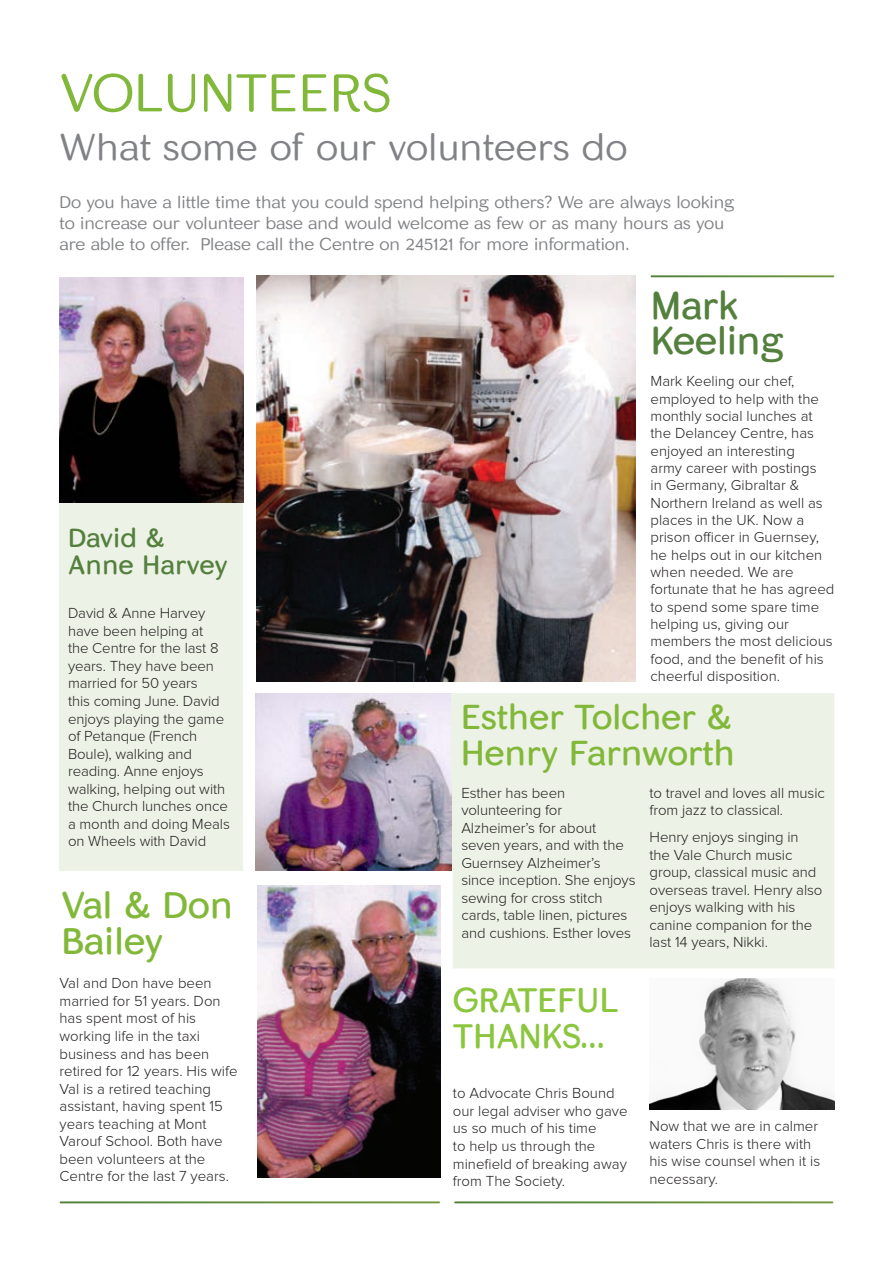
<style>
.page{position:relative;width:893px;height:1263px;background:#fff}
.page>*{position:absolute;margin:0;border:0;box-sizing:border-box;transform-origin:0 0}
.t1{font:51.6px "Skirt Lt";color:#82b83a}
.t2{font:37.5px/34.5px "Skirt Rg";letter-spacing:-.02em;color:#54803d}
.t3{font:36px "Skirt Lt";color:#808285}
.t4{font:36px/36px "Skirt Rg";letter-spacing:-.01em;color:#82b83a}
.t5{font:33.6px/36px "Skirt Rg";letter-spacing:-.01em;color:#82b83a}
.t6{font:33px/36px "Skirt Rg";letter-spacing:-.01em;color:#8bc63e}
.t7{font:25.5px/27px "Skirt Rg";color:#54803d}
.t8{font:16.5px/21px "Skirt Lt";letter-spacing:-.005em;color:#808285}
.t9{font:300 15px/17.5px "Proxima Nova";color:#231f20}
</style>
<div class="page">
<svg style="left:257px;top:693px;width:577px;height:275px;fill:#eef4e9"></svg>
<img style="left:256px;top:693px;width:195px;height:178px">
<div style="left:60px;top:321px;width:183px;height:550px;background:#ecf2e5"></div>
<img style="left:60px;top:277px;width:183px;height:226px">
<div style="left:451px;top:694px;width:382px;height:88px;background:#ecf2e5"></div>
<div style="left:453px;top:777px;width:380px;height:183px;background:#ecf2e5"></div>
<img style="left:256px;top:275px;width:379px;height:407px">
<img style="left:258px;top:885px;width:182px;height:293px">
<img style="left:649px;top:978px;width:185px;height:132px">
<h1 class="t1" style="left:60px;top:61px;width:333px">VOLUNTEERS</h1>
<h3 class="t3" style="left:60px;top:125px;width:570px">What some of our volunteers do</h3>
<p class="t8" style="left:60px;top:191px;width:676px">Do you have a little time that you could spend helping others? We are always looking to increase our volunteer base and would welcome as few or as many hours as you are able to offer. Please call the Centre on 245121 for more information.</p>
<h3 class="t7" style="left:68px;top:524px;width:161px">David &amp;<br>Anne Harvey</h3>
<p class="t9" style="left:68px;top:605px;width:163px">David &amp; Anne Harvey have been helping at<br>the Centre for the last 8 years. They have been married for 50 years<br>this coming June. David enjoys playing the game of Petanque (French<br>Boule), walking and reading. Anne enjoys walking, helping out with the Church lunches once a month and doing Meals on Wheels with David</p>
<h3 class="t4" style="left:61px;top:887px;width:173px">Val &amp; Don<br>Bailey</h3>
<p class="t9" style="left:60px;top:975px;width:180px">Val and Don have been married for 51 years. Don has spent most of his working life in the taxi business and has been retired for 12 years. His wife<br>Val is a retired teaching assistant, having spent 15 years teaching at Mont<br>Varouf School. Both have been volunteers at the<br>Centre for the last 7 years.</p>
<h2 class="t2" style="left:650px;top:288px;width:134px">Mark<br>Keeling</h2>
<p class="t9" style="left:650px;top:373px;width:185px">Mark Keeling our chef, employed to help with the monthly social lunches at the Delancey Centre, has enjoyed an interesting<br>army career with postings<br>in Germany, Gibraltar &amp;<br>Northern Ireland as well as places in the UK. Now a prison officer in Guernsey, he helps out in our kitchen when needed. We are fortunate that he has agreed to spend some spare time helping us, giving our members the most delicious food, and the benefit of his cheerful disposition.</p>
<h3 class="t5" style="left:461px;top:699px;width:276px">Esther Tolcher &amp;<br>Henry Farnworth</h3>
<p class="t9" style="left:461px;top:784px;width:176px">Esther has been volunteering for<br>Alzheimer’s for about seven years, and with the<br>Guernsey Alzheimer’s since inception. She enjoys sewing for cross stitch cards, table linen, pictures and cushions. Esther loves</p>
<p class="t9" style="left:649px;top:784px;width:177px">to travel and loves all music from jazz to classical.</p>
<p class="t9" style="left:649px;top:829px;width:174px">Henry enjoys singing in the Vale Church music group, classical music and overseas travel. Henry also enjoys walking with his canine companion for the last 14 years, Nikki.</p>
<h3 class="t6" style="left:453px;top:982px;width:167px">GRATEFUL<br>THANKS...</h3>
<p class="t9" style="left:453px;top:1085px;width:176px">to Advocate Chris Bound our legal adviser who gave us so much of his time<br>to help us through the minefield of breaking away from The Society.</p>
<p class="t9" style="left:649px;top:1118px;width:172px">Now that we are in calmer waters Chris is there with his wise counsel when it is necessary.</p>
</div>
